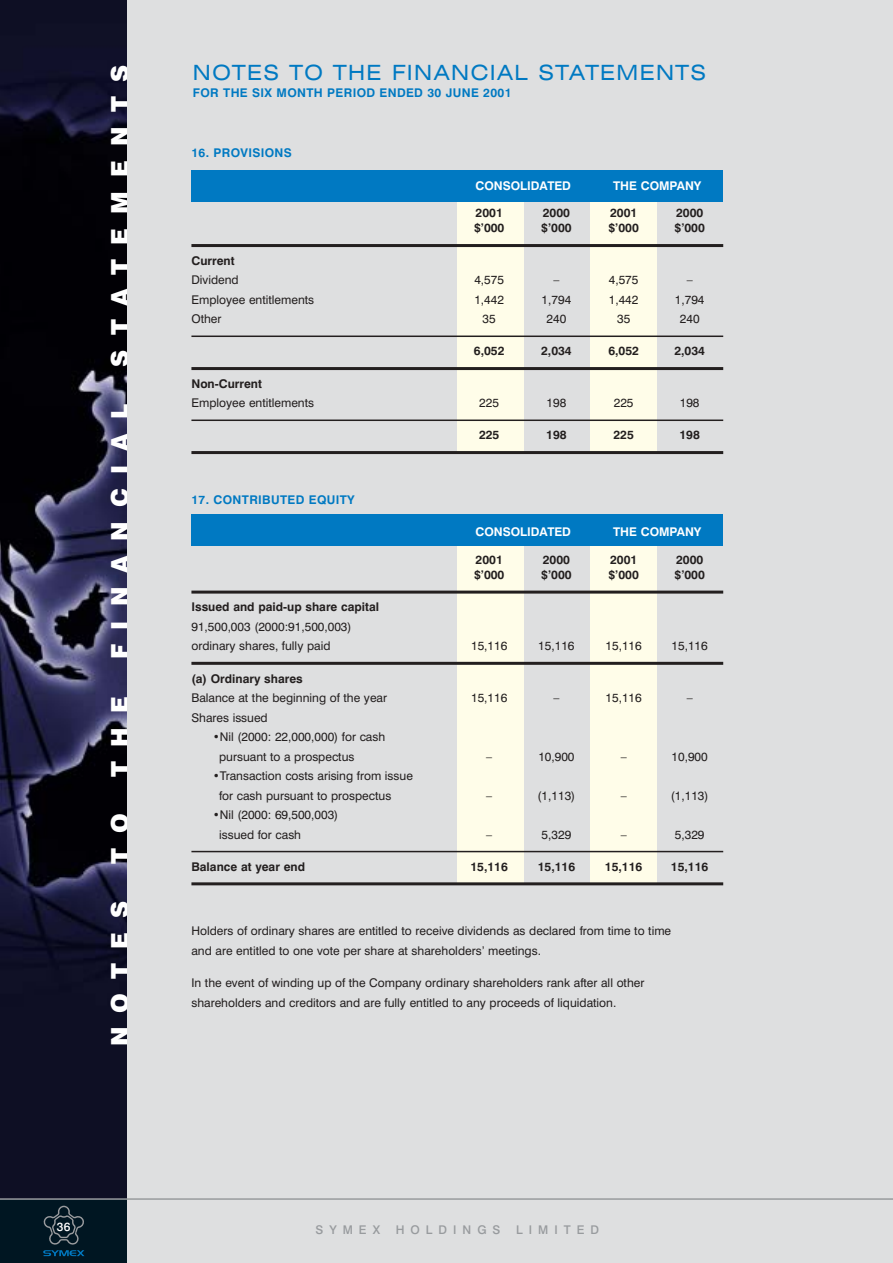
<style>
.page{position:relative;width:893px;height:1263px;background:#fff}
.page>*{position:absolute;margin:0;border:0;box-sizing:border-box;transform-origin:0 0}
.t1{font:900 24px "Swiss 721 BT";letter-spacing:.59em;color:#fff}
.t2{font:expanded 21px "Swiss 721 BT";letter-spacing:.065em;color:#0079c2}
.t3{font:12px/19.5px "Swiss 721 BT";color:#231f1f}
.t4{font:700 12px "Swiss 721 BT";color:#231f1f}
.t5{font:700 12px "Swiss 721 BT";letter-spacing:.03em;color:#0079c2}
.t6{font:700 12px "Swiss 721 BT";color:#fff}
.t7{font:500 12px "Swiss 721 BT";letter-spacing:.5em;color:#989b9e}
.t8{font:500 12px "Swiss 721 BT";color:#fff}
</style>
<div class="page">
<img style="left:0;top:0;width:128px;height:1198px">
<div style="left:0;top:1199px;width:128px;height:64px;background:#001622"></div>
<div style="left:128px;top:0;width:764px;height:1263px;background:#dedfe0"></div>
<hr style="left:0;top:1198px;width:892px;height:2px;background:#989b9e">
<svg style="left:43px;top:1206px;width:42px;height:50px"></svg>
<div style="left:457px;top:170px;width:67px;height:283px;background:#fffde9"></div>
<div style="left:590px;top:170px;width:66px;height:283px;background:#fffde9"></div>
<div style="left:191px;top:170px;width:532px;height:32px;background:#0079c2"></div>
<div style="left:457px;top:514px;width:67px;height:370px;background:#fffde9"></div>
<div style="left:590px;top:514px;width:66px;height:370px;background:#fffde9"></div>
<div style="left:191px;top:514px;width:532px;height:32px;background:#0079c2"></div>
<hr style="left:191px;top:244px;width:532px;height:3px;background:#231f1f">
<hr style="left:191px;top:336px;width:532px;height:1px;background:#231f1f">
<hr style="left:191px;top:367px;width:532px;height:3px;background:#231f1f">
<hr style="left:191px;top:420px;width:532px;height:1px;background:#231f1f">
<hr style="left:191px;top:451px;width:532px;height:3px;background:#231f1f">
<hr style="left:191px;top:591px;width:532px;height:3px;background:#231f1f">
<hr style="left:191px;top:662px;width:532px;height:3px;background:#231f1f">
<hr style="left:191px;top:851px;width:532px;height:1px;background:#231f1f">
<hr style="left:191px;top:882px;width:532px;height:3px;background:#231f1f">
<h1 class="t1" style="left:111px;top:367px;width:303px;rotate:-90deg">STATEMENTS</h1>
<h1 class="t1" style="left:111px;top:659px;width:257px;rotate:-90deg">FINANCIAL</h1>
<h1 class="t1" style="left:111px;top:777px;width:82px;rotate:-90deg">THE</h1>
<h1 class="t1" style="left:111px;top:864px;width:51px;rotate:-90deg">T O</h1>
<h1 class="t1" style="left:111px;top:1046px;width:147px;rotate:-90deg">NOTES</h1>
<h2 class="t2" style="left:193px;top:65px;width:514px">NOTES TO THE FINANCIAL STATEMENTS</h2>
<p class="t5" style="left:193px;top:88px;width:320px">FOR THE SIX MONTH PERIOD ENDED 30 JUNE 2001</p>
<p class="t5" style="left:191px;top:149px;width:102px">16. PROVISIONS</p>
<p class="t6" style="left:475px;top:181px;width:97px">CONSOLIDATED</p>
<p class="t6" style="left:613px;top:181px;width:90px">THE COMPANY</p>
<p class="t4" style="left:475px;top:209px;width:29px">2001</p>
<p class="t4" style="left:543px;top:209px;width:29px">2000</p>
<p class="t4" style="left:610px;top:209px;width:29px">2001</p>
<p class="t4" style="left:676px;top:209px;width:29px">2000</p>
<p class="t4" style="left:474px;top:224px;width:32px">$’000</p>
<p class="t4" style="left:541px;top:224px;width:32px">$’000</p>
<p class="t4" style="left:608px;top:224px;width:32px">$’000</p>
<p class="t4" style="left:674px;top:224px;width:32px">$’000</p>
<p class="t4" style="left:191px;top:256px;width:45px">Current</p>
<p class="t3" style="left:191px;top:271px;width:49px">Dividend</p>
<p class="t3" style="left:474px;top:271px;width:31px">4,575</p>
<p class="t3" style="left:553px;top:271px;width:7px">–</p>
<p class="t3" style="left:609px;top:271px;width:31px">4,575</p>
<p class="t3" style="left:686px;top:271px;width:7px">–</p>
<p class="t3" style="left:191px;top:291px;width:124px">Employee entitlements</p>
<p class="t3" style="left:474px;top:291px;width:31px">1,442</p>
<p class="t3" style="left:541px;top:291px;width:31px">1,794</p>
<p class="t3" style="left:609px;top:291px;width:31px">1,442</p>
<p class="t3" style="left:675px;top:291px;width:31px">1,794</p>
<p class="t3" style="left:191px;top:310px;width:32px">Other</p>
<p class="t3" style="left:482px;top:310px;width:15px">35</p>
<p class="t3" style="left:546px;top:310px;width:21px">240</p>
<p class="t3" style="left:617px;top:310px;width:15px">35</p>
<p class="t3" style="left:679px;top:310px;width:21px">240</p>
<p class="t4" style="left:474px;top:347px;width:32px">6,052</p>
<p class="t4" style="left:541px;top:347px;width:32px">2,034</p>
<p class="t4" style="left:608px;top:347px;width:32px">6,052</p>
<p class="t4" style="left:674px;top:347px;width:32px">2,034</p>
<p class="t4" style="left:191px;top:379px;width:72px">Non-Current</p>
<p class="t3" style="left:191px;top:394px;width:124px">Employee entitlements</p>
<p class="t3" style="left:479px;top:394px;width:21px">225</p>
<p class="t3" style="left:546px;top:394px;width:21px">198</p>
<p class="t3" style="left:613px;top:394px;width:21px">225</p>
<p class="t3" style="left:679px;top:394px;width:21px">198</p>
<p class="t4" style="left:479px;top:431px;width:22px">225</p>
<p class="t4" style="left:546px;top:431px;width:22px">198</p>
<p class="t4" style="left:613px;top:431px;width:22px">225</p>
<p class="t4" style="left:679px;top:431px;width:22px">198</p>
<p class="t5" style="left:191px;top:495px;width:165px">17. CONTRIBUTED EQUITY</p>
<p class="t4" style="left:191px;top:603px;width:189px">Issued and paid-up share capital</p>
<p class="t3" style="left:191px;top:618px;width:162px">91,500,003 (2000:91,500,003) ordinary shares, fully paid</p>
<p class="t6" style="left:475px;top:528px;width:97px">CONSOLIDATED</p>
<p class="t6" style="left:613px;top:528px;width:90px">THE COMPANY</p>
<p class="t4" style="left:475px;top:555px;width:29px">2001</p>
<p class="t4" style="left:543px;top:555px;width:29px">2000</p>
<p class="t4" style="left:610px;top:555px;width:29px">2001</p>
<p class="t4" style="left:676px;top:555px;width:29px">2000</p>
<p class="t4" style="left:474px;top:570px;width:32px">$’000</p>
<p class="t4" style="left:541px;top:570px;width:32px">$’000</p>
<p class="t4" style="left:608px;top:570px;width:32px">$’000</p>
<p class="t4" style="left:674px;top:570px;width:32px">$’000</p>
<p class="t3" style="left:471px;top:637px;width:38px">15,116</p>
<p class="t3" style="left:538px;top:637px;width:38px">15,116</p>
<p class="t3" style="left:605px;top:637px;width:38px">15,116</p>
<p class="t3" style="left:671px;top:637px;width:38px">15,116</p>
<p class="t4" style="left:191px;top:674px;width:113px">(a) Ordinary shares</p>
<p class="t3" style="left:191px;top:689px;width:197px">Balance at the beginning of the year</p>
<p class="t3" style="left:471px;top:689px;width:38px">15,116</p>
<p class="t3" style="left:553px;top:689px;width:7px">–</p>
<p class="t3" style="left:605px;top:689px;width:38px">15,116</p>
<p class="t3" style="left:686px;top:689px;width:7px">–</p>
<p class="t3" style="left:191px;top:709px;width:78px">Shares issued</p>
<p class="t3" style="left:219px;top:728px;width:168px;text-indent:-6px">•Nil (2000: 22,000,000) for cash pursuant to a prospectus</p>
<p class="t3" style="left:486px;top:748px;width:7px">–</p>
<p class="t3" style="left:538px;top:748px;width:38px">10,900</p>
<p class="t3" style="left:620px;top:748px;width:7px">–</p>
<p class="t3" style="left:671px;top:748px;width:38px">10,900</p>
<p class="t3" style="left:219px;top:767px;width:195px;text-indent:-6px">•Transaction costs arising from issue for cash pursuant to prospectus</p>
<p class="t3" style="left:219px;top:806px;width:121px;text-indent:-6px">•Nil (2000: 69,500,003) issued for cash</p>
<p class="t3" style="left:486px;top:787px;width:7px">–</p>
<p class="t3" style="left:537px;top:787px;width:39px">(1,113)</p>
<p class="t3" style="left:620px;top:787px;width:7px">–</p>
<p class="t3" style="left:670px;top:787px;width:39px">(1,113)</p>
<p class="t3" style="left:486px;top:826px;width:7px">–</p>
<p class="t3" style="left:541px;top:826px;width:31px">5,329</p>
<p class="t3" style="left:620px;top:826px;width:7px">–</p>
<p class="t3" style="left:675px;top:826px;width:31px">5,329</p>
<p class="t4" style="left:191px;top:862px;width:115px">Balance at year end</p>
<p class="t4" style="left:470px;top:862px;width:39px">15,116</p>
<p class="t4" style="left:537px;top:862px;width:39px">15,116</p>
<p class="t4" style="left:605px;top:862px;width:39px">15,116</p>
<p class="t4" style="left:671px;top:862px;width:39px">15,116</p>
<p class="t3" style="left:191px;top:922px;width:481px">Holders of ordinary shares are entitled to receive dividends as declared from time to time and are entitled to one vote per share at shareholders’ meetings.</p>
<p class="t3" style="left:191px;top:974px;width:454px">In the event of winding up of the Company ordinary shareholders rank after all other shareholders and creditors and are fully entitled to any proceeds of liquidation.</p>
<p class="t8" style="left:57px;top:1222px;width:15px">36</p>
<p class="t7" style="left:315px;top:1225px;width:66px">SYMEX</p>
<p class="t7" style="left:396px;top:1225px;width:106px">HOLDINGS</p>
<p class="t7" style="left:516px;top:1225px;width:84px">LIMITED</p>
</div>
